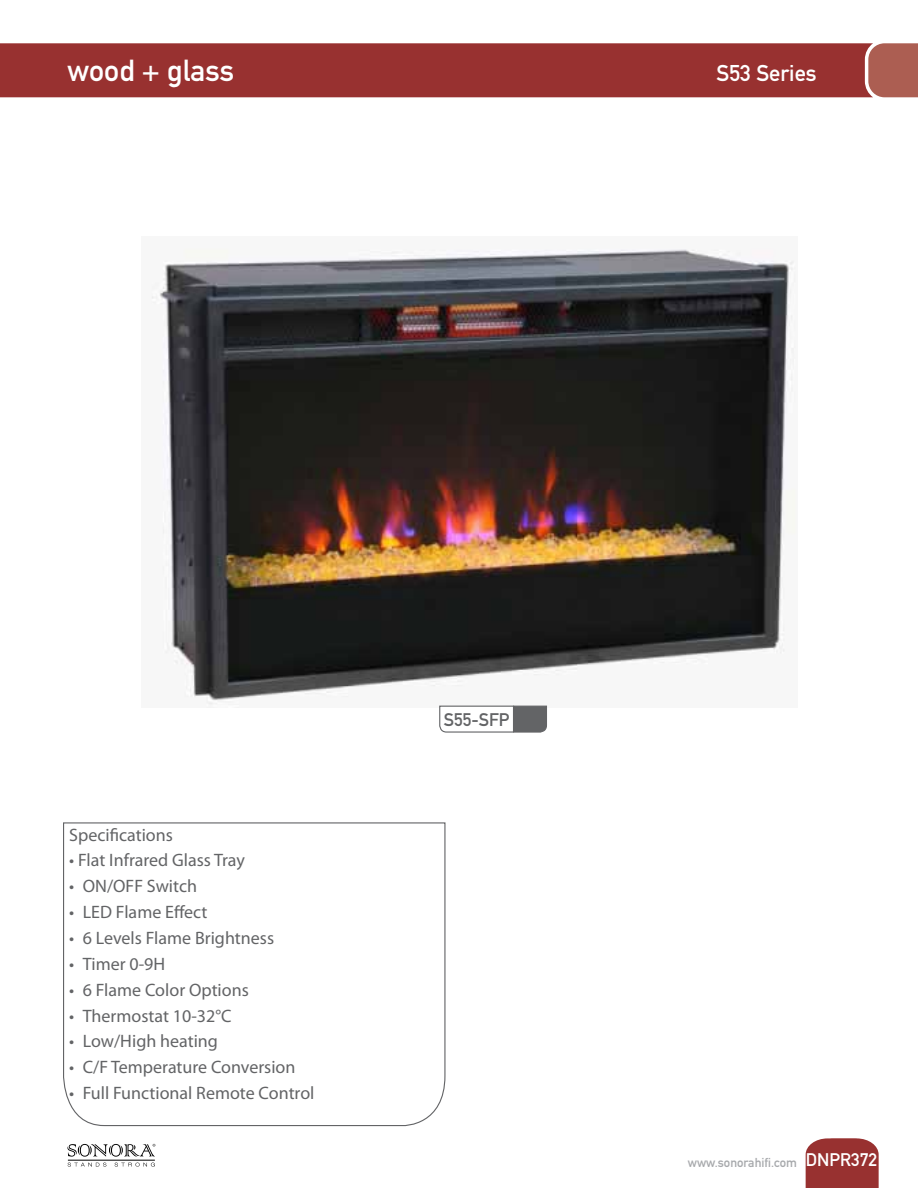
<style>
.page{position:relative;width:918px;height:1188px;background:#fff}
.page>*{position:absolute;margin:0;border:0;box-sizing:border-box;transform-origin:0 0}
.t1{font:30px "DIN Mittelschrift Std";color:#fff}
.t2{font:22.5px "DIN Mittelschrift Std";color:#fff}
.t3{font:18px "Myriad Pro";color:#636466}
.t4{font:18px "DIN Mittelschrift Std";color:#fff}
.t5{font:18px "DIN Mittelschrift Std";color:#636466}
.t6{font:12.75px "DIN Mittelschrift Std";color:#a7a9ac}
</style>
<div class="page">
<div style="left:0;top:43px;width:868px;height:54px;background:#983130"></div>
<svg style="left:868px;top:43px;width:50px;height:54px"></svg>
<svg style="left:68px;top:1144px;width:87px;height:13px"></svg>
<svg style="left:68px;top:1163px;width:38px;height:4px"></svg>
<svg style="left:115px;top:1163px;width:40px;height:4px"></svg>
<hr style="left:68px;top:1160px;width:87px;height:1px;background:#000">
<svg style="left:806px;top:1138px;width:73px;height:50px"></svg>
<img style="left:151px;top:249px;width:645px;height:456px">
<svg style="left:63px;top:822px;width:383px;height:305px"></svg>
<svg style="left:439px;top:705px;width:109px;height:28px"></svg>
<h1 class="t1" style="left:68px;top:53px;width:168px">wood + glass</h1>
<p class="t2" style="left:716px;top:60px;width:102px">S53 Series</p>
<p class="t3" style="left:69px;top:824px;width:105px">Specifications</p>
<p class="t3" style="left:69px;top:849px;width:177px">• Flat Infrared Glass Tray</p>
<p class="t3" style="left:69px;top:875px;width:129px">• ON/OFF Switch</p>
<p class="t3" style="left:69px;top:901px;width:140px">• LED Flame Effect</p>
<p class="t3" style="left:69px;top:927px;width:206px">• 6 Levels Flame Brightness</p>
<p class="t3" style="left:69px;top:953px;width:97px">• Timer 0-9H</p>
<p class="t3" style="left:69px;top:979px;width:181px">• 6 Flame Color Options</p>
<p class="t3" style="left:69px;top:1004px;width:164px">• Thermostat 10-32°C</p>
<p class="t3" style="left:69px;top:1030px;width:150px">• Low/High heating</p>
<p class="t3" style="left:69px;top:1056px;width:228px">• C/F Temperature Conversion</p>
<p class="t3" style="left:69px;top:1082px;width:247px">• Full Functional Remote Control</p>
<p class="t5" style="left:444px;top:709px;width:67px">S55-SFP</p>
<p class="t6" style="left:688px;top:1155px;width:111px">www.sonorahifi.com</p>
<p class="t4" style="left:806px;top:1149px;width:73px">DNPR372</p>
<p class="t4" style="left:839px;top:1150px;width:10px">3</p>
</div>
